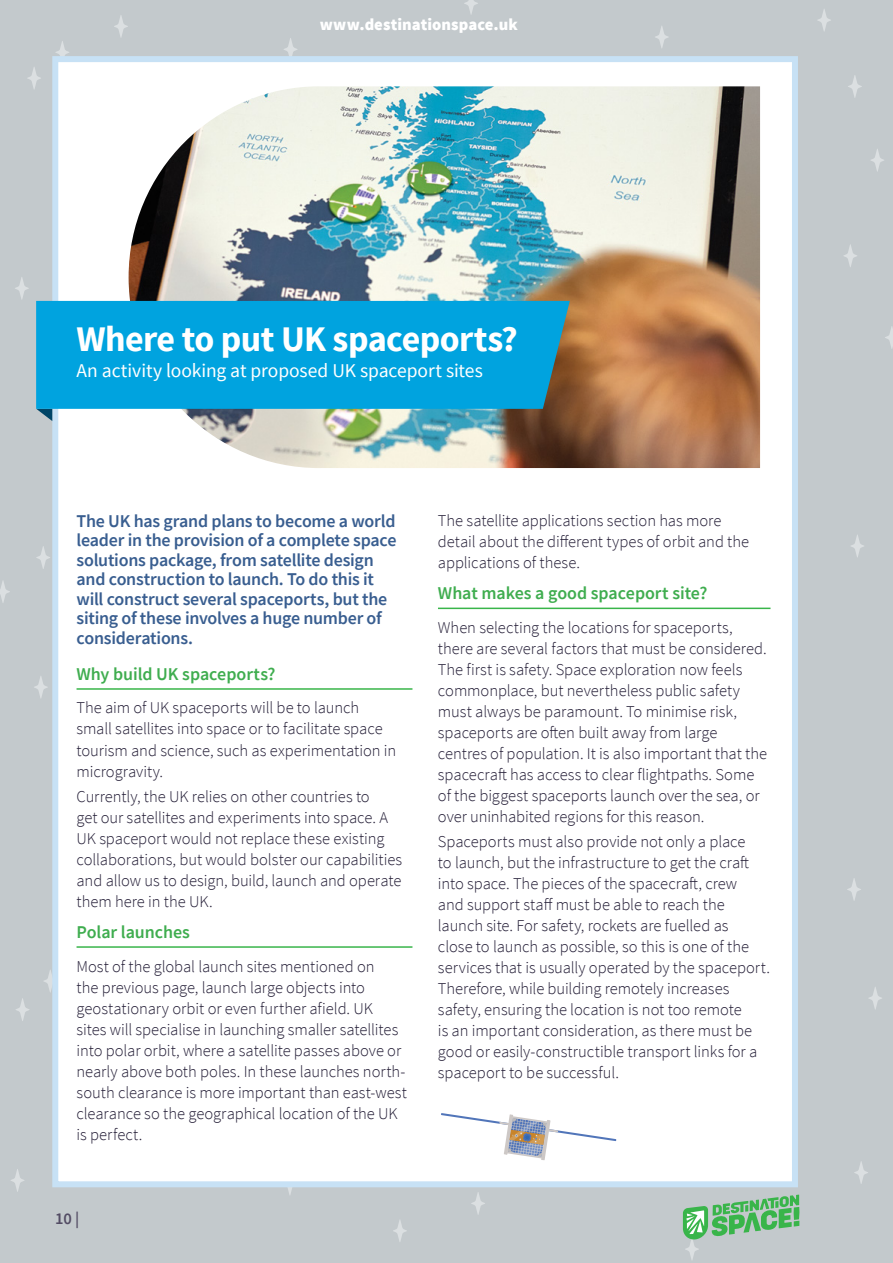
<style>
.page{position:relative;width:893px;height:1263px;background:#c3c9cc}
.page>*{position:absolute;margin:0;border:0;box-sizing:border-box;transform-origin:0 0}
.t1{font:700 36px "Source Sans Pro";letter-spacing:-.02em;color:#fff}
.t2{font:19.5px "Source Sans Pro";letter-spacing:-.005em;color:#fff}
.t3{font:600 18px/19.5px "Source Sans Pro";letter-spacing:-.015em;color:#395e90}
.t4{font:600 18px "Source Sans Pro";letter-spacing:-.005em;color:#3fad4f}
.t5{font:300 16.5px/21px "Source Sans Pro";letter-spacing:-.005em;color:#221c35}
.t6{font:900 16.5px "Source Sans Pro";letter-spacing:.005em;color:#fff}
.t7{font:600 16.5px "Source Sans Pro";color:#534c64}
</style>
<div class="page">
<svg style="left:36px;top:546px;width:13px;height:23px"></svg>
<svg style="left:655px;top:26px;width:13px;height:22px"></svg>
<svg style="left:288px;top:1190px;width:4px;height:5px"></svg>
<svg style="left:393px;top:1220px;width:14px;height:22px"></svg>
<svg style="left:471px;top:1192px;width:14px;height:23px"></svg>
<svg style="left:34px;top:676px;width:14px;height:22px"></svg>
<svg style="left:11px;top:1169px;width:13px;height:23px"></svg>
<svg style="left:869px;top:987px;width:13px;height:22px"></svg>
<svg style="left:0;top:581px;width:10px;height:22px"></svg>
<svg style="left:464px;top:0;width:14px;height:14px"></svg>
<svg style="left:847px;top:878px;width:14px;height:23px"></svg>
<svg style="left:844px;top:244px;width:13px;height:23px"></svg>
<svg style="left:871px;top:149px;width:13px;height:23px"></svg>
<svg style="left:885px;top:326px;width:8px;height:23px"></svg>
<svg style="left:114px;top:15px;width:14px;height:22px"></svg>
<svg style="left:15px;top:277px;width:14px;height:22px"></svg>
<svg style="left:27px;top:67px;width:14px;height:22px"></svg>
<svg style="left:55px;top:41px;width:14px;height:12px"></svg>
<svg style="left:854px;top:1161px;width:14px;height:23px"></svg>
<svg style="left:16px;top:998px;width:13px;height:23px"></svg>
<svg style="left:44px;top:975px;width:5px;height:12px"></svg>
<svg style="left:851px;top:535px;width:13px;height:22px"></svg>
<svg style="left:817px;top:9px;width:14px;height:22px"></svg>
<svg style="left:848px;top:75px;width:14px;height:23px"></svg>
<svg style="left:284px;top:38px;width:13px;height:15px"></svg>
<div style="left:49px;top:53px;width:749px;height:1137px;background:#fff"></div>
<svg style="left:683px;top:1194px;width:116px;height:66px"></svg>
<img style="left:321px;top:86px;width:442px;height:382px">
<img style="left:129px;top:86px;width:192px;height:382px">
<hr style="left:77px;top:688px;width:335px;height:2px;background:#39b54a">
<hr style="left:77px;top:946px;width:335px;height:2px;background:#39b54a">
<hr style="left:438px;top:608px;width:332px;height:1px;background:#39b54a">
<svg style="left:40px;top:412px;width:12px;height:9px"></svg>
<svg style="left:36px;top:298px;width:538px;height:114px;background:#0da1d6"></svg>
<svg style="left:441px;top:1113px;width:176px;height:47px;background:#e8e9ec"></svg>
<p class="t6" style="left:320px;top:14px;width:199px">www.destinationspace.uk</p>
<h1 class="t1" style="left:77px;top:316px;width:443px">Where to put UK spaceports?</h1>
<p class="t2" style="left:77px;top:358px;width:408px">An activity looking at proposed UK spaceport sites</p>
<p class="t3" style="left:77px;top:511px;width:321px">The UK has grand plans to become a world leader in the provision of a complete space solutions package, from satellite design and construction to launch. To do this it will construct several spaceports, but the siting of these involves a huge number of considerations.</p>
<p class="t4" style="left:77px;top:662px;width:200px">Why build UK spaceports?</p>
<p class="t5" style="left:77px;top:698px;width:321px">The aim of UK spaceports will be to launch small satellites into space or to facilitate space tourism and science, such as experimentation in microgravity.</p>
<p class="t5" style="left:77px;top:786px;width:327px">Currently, the UK relies on other countries to<br>get our satellites and experiments into space. A UK spaceport would not replace these existing collaborations, but would bolster our capabilities and allow us to design, build, launch and operate them here in the UK.</p>
<p class="t4" style="left:77px;top:920px;width:115px">Polar launches</p>
<p class="t5" style="left:77px;top:956px;width:332px">Most of the global launch sites mentioned on<br>the previous page, launch large objects into geostationary orbit or even further afield. UK sites will specialise in launching smaller satellites into polar orbit, where a satellite passes above or nearly above both poles. In these launches north&shy;south clearance is more important than east-west clearance so the geographical location of the UK is perfect.</p>
<p class="t7" style="left:55px;top:1208px;width:26px">10 |</p>
<p class="t5" style="left:438px;top:510px;width:313px">The satellite applications section has more detail about the different types of orbit and the applications of these.</p>
<p class="t4" style="left:438px;top:581px;width:271px">What makes a good spaceport site?</p>
<p class="t5" style="left:438px;top:617px;width:331px">When selecting the locations for spaceports, there are several factors that must be considered.<br>The first is safety. Space exploration now feels commonplace, but nevertheless public safety must always be paramount. To minimise risk, spaceports are often built away from large centres of population. It is also important that the spacecraft has access to clear flightpaths. Some of the biggest spaceports launch over the sea, or over uninhabited regions for this reason.</p>
<p class="t5" style="left:438px;top:831px;width:333px">Spaceports must also provide not only a place<br>to launch, but the infrastructure to get the craft into space. The pieces of the spacecraft, crew<br>and support staff must be able to reach the launch site. For safety, rockets are fuelled as<br>close to launch as possible, so this is one of the services that is usually operated by the spaceport.<br>Therefore, while building remotely increases safety, ensuring the location is not too remote<br>is an important consideration, as there must be good or easily-constructible transport links for a spaceport to be successful.</p>
</div>
